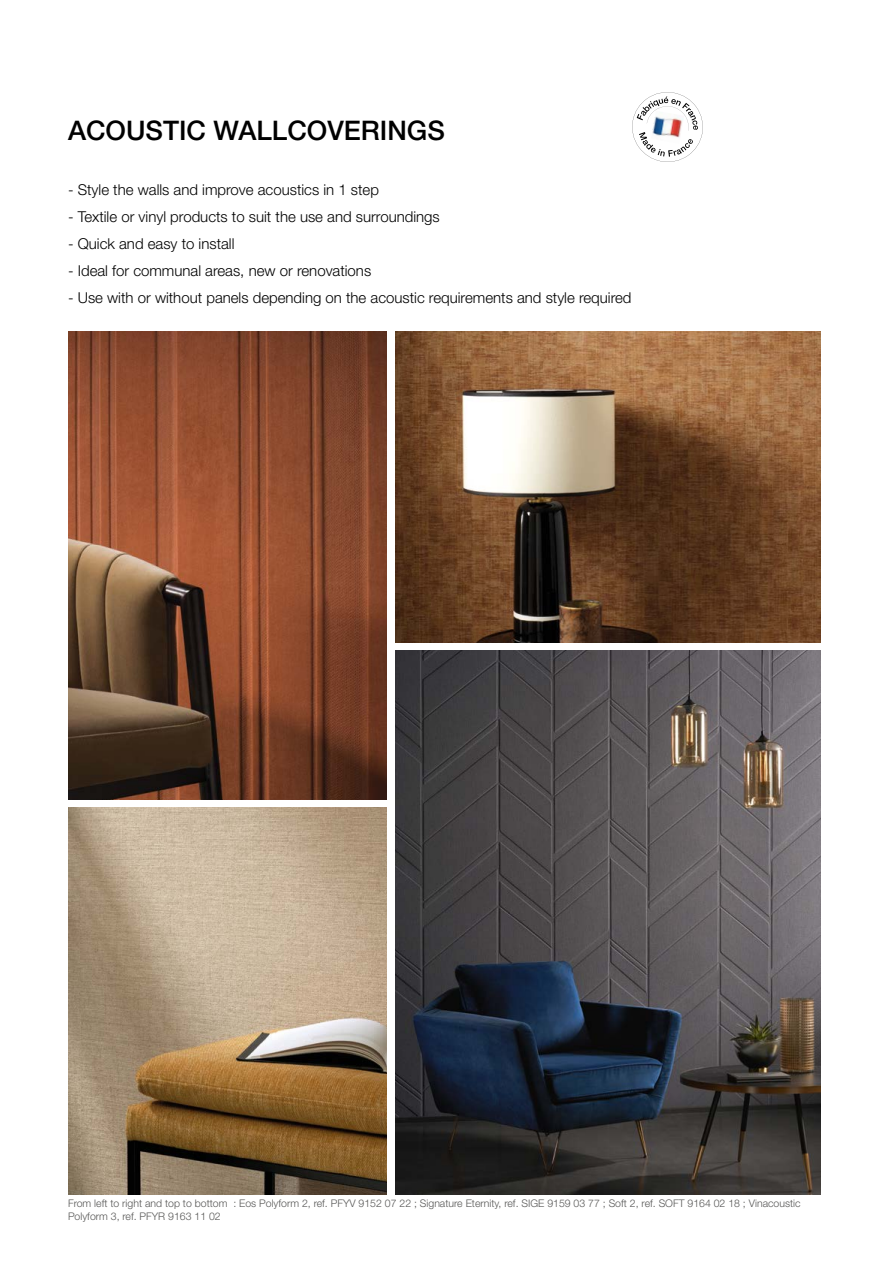
<style>
.page{position:relative;width:893px;height:1263px;background:#fff}
.page>*{position:absolute;margin:0;border:0;box-sizing:border-box;transform-origin:0 0}
.t1{font:500 27px "Helvetica Neue";color:#000}
.t2{font:300 15px "Helvetica Neue";color:#000}
.t3{font:300 10.5px/12.6px "Helvetica Neue";color:#575756}
</style>
<div class="page">
<img style="left:395px;top:651px;width:426px;height:544px">
<img style="left:395px;top:332px;width:426px;height:310px">
<img style="left:68px;top:808px;width:319px;height:387px">
<img style="left:68px;top:332px;width:319px;height:467px">
<svg style="left:632px;top:92px;width:71px;height:70px"></svg>
<h1 class="t1" style="left:68px;top:114px;width:378px">ACOUSTIC WALLCOVERINGS</h1>
<p class="t2" style="left:68px;top:180px;width:312px">- Style the walls and improve acoustics in 1 step</p>
<p class="t2" style="left:68px;top:207px;width:373px">- Textile or vinyl products to suit the use and surroundings</p>
<p class="t2" style="left:68px;top:234px;width:168px">- Quick and easy to install</p>
<p class="t2" style="left:68px;top:261px;width:305px">- Ideal for communal areas, new or renovations</p>
<p class="t2" style="left:68px;top:288px;width:565px">- Use with or without panels depending on the acoustic requirements and style required</p>
<p class="t3" style="left:68px;top:1197px;width:734px">From left to right and top to bottom : Eos Polyform 2, ref. PFYV 9152 07 22 ; Signature Eternity, ref. SIGE 9159 03 77 ; Soft 2, ref. SOFT 9164 02 18 ; Vinacoustic<br>Polyform 3, ref. PFYR 9163 11 02</p>
</div>
